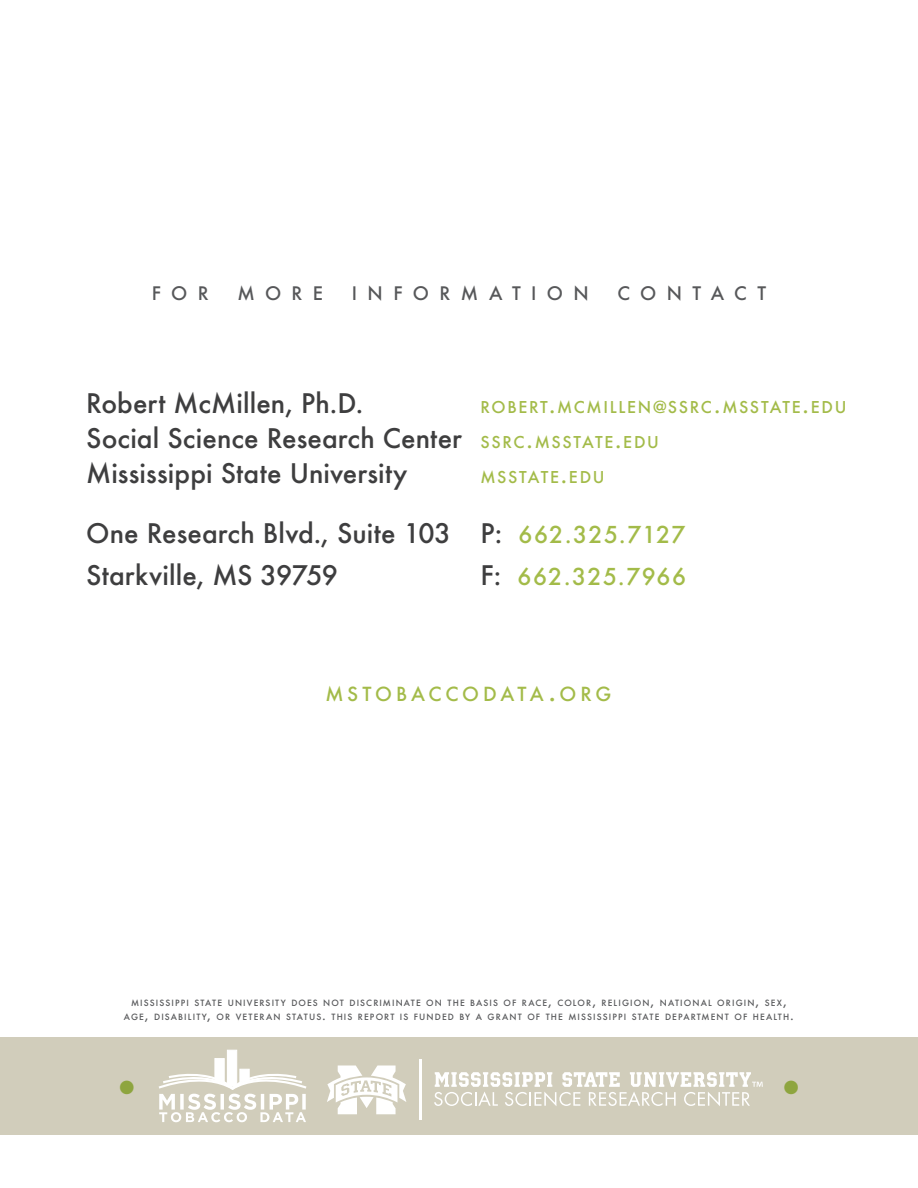
<style>
.page{position:relative;width:918px;height:1188px;background:#fff}
.page>*{position:absolute;margin:0;border:0;box-sizing:border-box;transform-origin:0 0}
.t1{font:500 36px "Futura Std";color:#8ea53f}
.t2{font:500 26.25px "Futura";letter-spacing:.005em;color:#3e3e3f}
.t3{font:500 22.65px "Futura";letter-spacing:.05em;color:#a3bb49}
.t4{font:500 18.9px "Futura";letter-spacing:.195em;color:#a3bb49}
.t5{font:500 18.15px "Futura";letter-spacing:.575em;color:#57585a}
.t6{font:500 15.9px "Futura";letter-spacing:.105em;color:#a3bb49}
.t7{font:500 8.4px "Futura";letter-spacing:.135em;color:#57585a}
.s1{font-size:22.65px}
.s2{font-size:16.2px}
.s3{font-size:15.9px;color:#a3bb49}
.s4{font-size:22.65px;color:#a3bb49}
.s5{font-size:26.25px;color:#3e3e3f}
.s6{font-size:27px}
.s7{font-size:12px}
</style>
<div class="page">
<div style="left:0;top:1037px;width:918px;height:97px;background:#d1cdbb"></div>
<div style="left:227px;top:1050px;width:10px;height:37px;background:#fff"></div>
<div style="left:214px;top:1058px;width:11px;height:24px;background:#fff;border:1px solid #fff"></div>
<svg style="left:159px;top:1067px;width:148px;height:55px"></svg>
<svg style="left:327px;top:1059px;width:436px;height:61px"></svg>
<p class="t5" style="left:152px;top:281px;width:59px">FOR</p>
<p class="t5" style="left:238px;top:281px;width:87px">MORE</p>
<p class="t5" style="left:352px;top:281px;width:239px">INFORMATION</p>
<p class="t5" style="left:618px;top:281px;width:150px">CONTACT</p>
<p class="t2" style="left:86px;top:386px;width:279px">Robert McMillen, Ph.D.</p>
<p class="t6" style="left:480px;top:397px;width:368px">ROBERT<span class="s1">.</span>MCMILLEN<span class="s2">@</span>SSRC<span class="s1">.</span>MSSTATE<span class="s1">.</span>EDU</p>
<p class="t2" style="left:86px;top:421px;width:574px">Social Science Research Center <span class="s3">SSRC</span><span class="s4">.</span><span class="s3">MSSTATE</span><span class="s4">.</span><span class="s3">EDU</span></p>
<p class="t2" style="left:86px;top:456px;width:323px">Mississippi State University</p>
<p class="t6" style="left:480px;top:467px;width:126px">MSSTATE<span class="s1">.</span>EDU</p>
<p class="t2" style="left:86px;top:515px;width:601px">One Research Blvd., Suite 103 P: <span class="s4">662.325.7127</span></p>
<p class="t2" style="left:86px;top:557px;width:253px">Starkville, MS 39759</p>
<p class="t3" style="left:480px;top:561px;width:207px"><span class="s5">F:</span> 662.325.7966</p>
<p class="t4" style="left:325px;top:681px;width:288px">MSTOBACCODATA<span class="s6">.</span>ORG</p>
<p class="t7" style="left:131px;top:998px;width:657px">MISSISSIPPI STATE UNIVERSITY DOES NOT DISCRIMINATE ON THE BASIS OF RACE<span class="s7">,</span> COLOR<span class="s7">,</span> RELIGION<span class="s7">,</span> NATIONAL ORIGIN<span class="s7">,</span> SEX<span class="s7">,</span></p>
<p class="t7" style="left:124px;top:1011px;width:672px">AGE<span class="s7">,</span> DISABILITY<span class="s7">,</span> OR VETERAN STATUS<span class="s7">.</span> THIS REPORT IS FUNDED BY A GRANT OF THE MISSISSIPPI STATE DEPARTMENT OF HEALTH<span class="s7">.</span></p>
<p class="t1" style="left:116px;top:1065px;width:22px">•</p>
<p class="t1" style="left:781px;top:1065px;width:22px">•</p>
</div>
